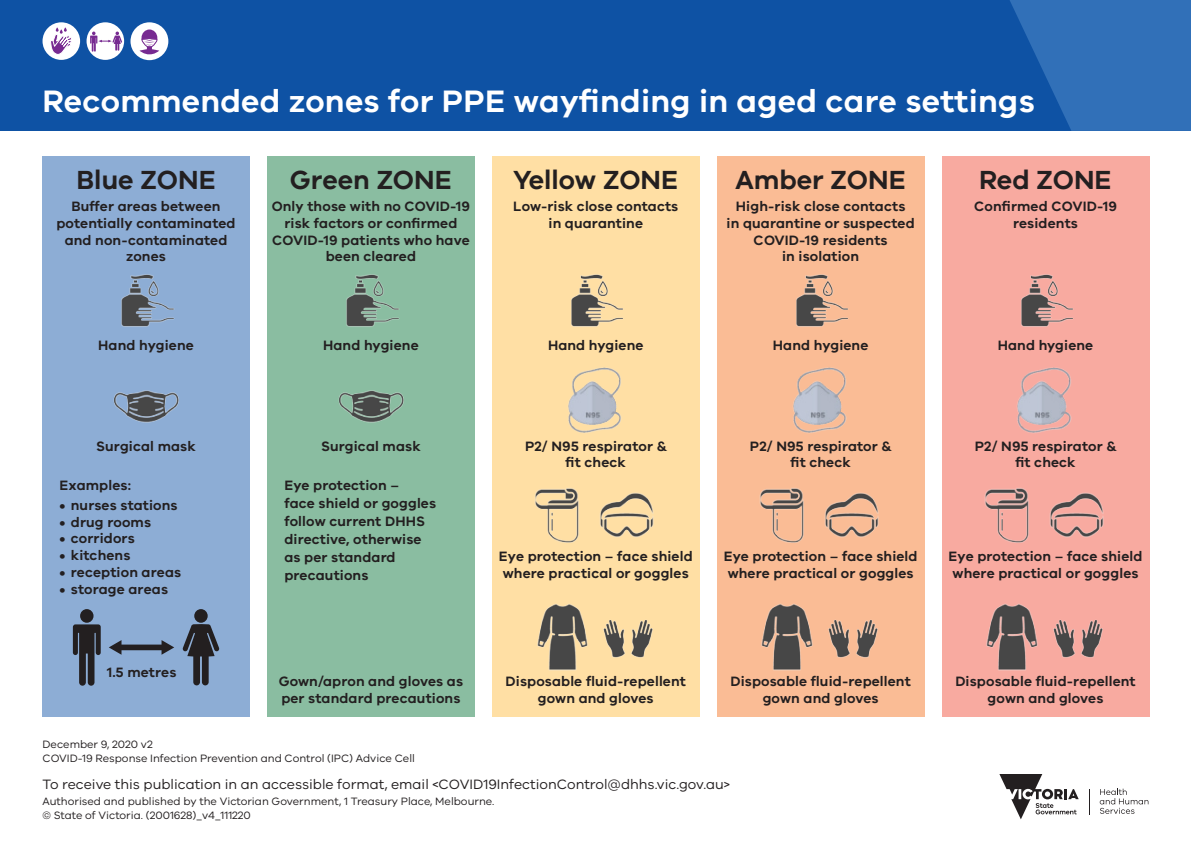
<style>
.page{position:relative;width:1191px;height:842px;background:#fff}
.page>*{position:absolute;margin:0;border:0;box-sizing:border-box;transform-origin:0 0}
.Heading_1_Masthead{font:600 32px "VIC";letter-spacing:.01em;color:#fff}
.Heading_1_Text_Optio{font:600 27px "VIC";color:#231f20}
.Heading_2_Text{font:600 14px/16.8px "VIC";letter-spacing:.01em;color:#231f20;text-align:center}
.Body_Copy{font:14px "VIC";color:#231f20}
.Body_Copy-2{font:11px "VIC";color:#231f20}
</style>
<div class="page">
<div style="left:43px;top:156px;width:206px;height:561px;background:#8dadd5"></div>
<div style="left:267px;top:156px;width:207px;height:561px;background:#8abda1"></div>
<div style="left:492px;top:156px;width:207px;height:561px;background:#ffdfa4"></div>
<div style="left:717px;top:156px;width:207px;height:561px;background:#fabc95"></div>
<div style="left:942px;top:156px;width:207px;height:561px;background:#f8aaa0"></div>
<div style="left:0;top:0;width:1191px;height:131px;background:#0e52a4"></div>
<svg style="left:999px;top:774px;width:79px;height:45px"></svg>
<svg style="left:1089px;top:789px;width:1px;height:25px"></svg>
<svg style="left:1099px;top:789px;width:49px;height:25px"></svg>
<div style="left:130px;top:22px;width:38px;height:38px;background:#fff;border-radius:50%"></div>
<svg style="left:139px;top:30px;width:20px;height:25px"></svg>
<div style="left:87px;top:22px;width:37px;height:38px;background:#fff;border-radius:50%"></div>
<svg style="left:90px;top:32px;width:32px;height:20px"></svg>
<div style="left:43px;top:22px;width:37px;height:38px;background:#fff;border-radius:50%"></div>
<svg style="left:50px;top:27px;width:22px;height:28px"></svg>
<svg style="left:1010px;top:0;width:181px;height:131px"></svg>
<img style="left:121px;top:274px;width:54px;height:53px">
<img style="left:346px;top:274px;width:54px;height:53px">
<img style="left:571px;top:274px;width:52px;height:53px">
<img style="left:796px;top:274px;width:53px;height:53px">
<img style="left:1021px;top:274px;width:52px;height:53px">
<img style="left:113px;top:390px;width:66px;height:33px">
<img style="left:338px;top:390px;width:66px;height:33px">
<img style="left:568px;top:367px;width:54px;height:66px">
<img style="left:793px;top:367px;width:54px;height:66px">
<img style="left:1017px;top:367px;width:55px;height:66px">
<img style="left:600px;top:493px;width:54px;height:45px">
<img style="left:535px;top:488px;width:44px;height:55px">
<img style="left:825px;top:492px;width:54px;height:46px">
<img style="left:759px;top:488px;width:45px;height:55px">
<img style="left:1050px;top:492px;width:54px;height:46px">
<img style="left:985px;top:488px;width:44px;height:55px">
<img style="left:603px;top:620px;width:50px;height:38px">
<img style="left:537px;top:604px;width:51px;height:67px">
<img style="left:828px;top:620px;width:50px;height:38px">
<img style="left:761px;top:604px;width:52px;height:67px">
<img style="left:1053px;top:620px;width:50px;height:38px">
<img style="left:986px;top:604px;width:52px;height:67px">
<svg style="left:182px;top:609px;width:37px;height:76px"></svg>
<svg style="left:73px;top:609px;width:28px;height:77px"></svg>
<div style="left:119px;top:644px;width:45px;height:6px;background:#231f20"></div>
<svg style="left:109px;top:640px;width:12px;height:15px"></svg>
<svg style="left:161px;top:640px;width:13px;height:15px"></svg>
<h1 class="Heading_1_Masthead" style="left:43px;top:82px;width:993px">Recommended zones for PPE wayfinding in aged care settings</h1>
<h1 class="Heading_1_Text_Optio" style="left:76px;top:163px;width:141px">Blue ZONE</h1>
<h2 class="Heading_2_Text" style="left:56px;top:198px;width:181px">Buffer areas between potentially contaminated and non-contaminated zones</h2>
<h2 class="Heading_2_Text" style="left:98px;top:336px;width:97px">Hand hygiene</h2>
<h1 class="Heading_1_Text_Optio" style="left:290px;top:163px;width:163px">Green ZONE</h1>
<h2 class="Heading_2_Text" style="left:272px;top:198px;width:200px">Only those with no COVID-19 risk factors or confirmed<br>COVID-19 patients who have been cleared</h2>
<h1 class="Heading_1_Text_Optio" style="left:513px;top:163px;width:166px">Yellow ZONE</h1>
<h2 class="Heading_2_Text" style="left:513px;top:198px;width:167px">Low-risk close contacts in quarantine</h2>
<h1 class="Heading_1_Text_Optio" style="left:735px;top:163px;width:172px">Amber ZONE</h1>
<h2 class="Heading_2_Text" style="left:726px;top:198px;width:189px">High-risk close contacts<br>in quarantine or suspected<br>COVID-19 residents<br>in isolation</h2>
<h1 class="Heading_1_Text_Optio" style="left:979px;top:163px;width:134px">Red ZONE</h1>
<h2 class="Heading_2_Text" style="left:974px;top:198px;width:144px">Confirmed COVID-19 residents</h2>
<h2 class="Heading_2_Text" style="left:323px;top:336px;width:97px">Hand hygiene</h2>
<h2 class="Heading_2_Text" style="left:548px;top:336px;width:97px">Hand hygiene</h2>
<h2 class="Heading_2_Text" style="left:773px;top:336px;width:97px">Hand hygiene</h2>
<h2 class="Heading_2_Text" style="left:997px;top:336px;width:97px">Hand hygiene</h2>
<h2 class="Heading_2_Text" style="left:96px;top:437px;width:101px">Surgical mask</h2>
<h2 class="Heading_2_Text" style="left:321px;top:437px;width:101px">Surgical mask</h2>
<h2 class="Heading_2_Text" style="left:525px;top:437px;width:143px">P2/ N95 respirator &amp; fit check</h2>
<h2 class="Heading_2_Text" style="left:60px;top:477px;width:73px">Examples:</h2>
<h2 class="Heading_2_Text" style="left:60px;top:496px;width:120px">• nurses stations</h2>
<h2 class="Heading_2_Text" style="left:60px;top:513px;width:93px">• drug rooms</h2>
<h2 class="Heading_2_Text" style="left:60px;top:530px;width:77px">• corridors</h2>
<h2 class="Heading_2_Text" style="left:60px;top:547px;width:72px">• kitchens</h2>
<h2 class="Heading_2_Text" style="left:60px;top:563px;width:123px">• reception areas</h2>
<h2 class="Heading_2_Text" style="left:60px;top:580px;width:110px">• storage areas</h2>
<h2 class="Heading_2_Text" style="left:284px;top:476px;width:153px;line-height:18px;text-align:left">Eye protection –<br>face shield or goggles follow current DHHS directive, otherwise as per standard precautions</h2>
<h2 class="Heading_2_Text" style="left:499px;top:548px;width:195px;text-align:left">Eye protection – face shield where practical or goggles</h2>
<h2 class="Heading_2_Text" style="left:750px;top:437px;width:143px">P2/ N95 respirator &amp; fit check</h2>
<h2 class="Heading_2_Text" style="left:974px;top:437px;width:143px">P2/ N95 respirator &amp; fit check</h2>
<h2 class="Heading_2_Text" style="left:723px;top:548px;width:195px;text-align:left">Eye protection – face shield where practical or goggles</h2>
<h2 class="Heading_2_Text" style="left:948px;top:548px;width:195px;text-align:left">Eye protection – face shield where practical or goggles</h2>
<h2 class="Heading_2_Text" style="left:107px;top:663px;width:71px">1.5 metres</h2>
<h2 class="Heading_2_Text" style="left:279px;top:672px;width:186px;text-align:left">Gown/apron and gloves as per standard precautions</h2>
<h2 class="Heading_2_Text" style="left:730px;top:672px;width:182px">Disposable fluid-repellent gown and gloves</h2>
<h2 class="Heading_2_Text" style="left:955px;top:672px;width:182px">Disposable fluid-repellent gown and gloves</h2>
<h2 class="Heading_2_Text" style="left:505px;top:672px;width:182px">Disposable fluid-repellent gown and gloves</h2>
<p class="Body_Copy-2" style="left:43px;top:737px;width:112px">December 9, 2020 v2</p>
<p class="Body_Copy-2" style="left:43px;top:751px;width:374px">COVID-19 Response Infection Prevention and Control (IPC) Advice Cell</p>
<p class="Body_Copy" style="left:43px;top:775px;width:689px">To receive this publication in an accessible format, email &lt;COVID19InfectionControl@dhhs.vic.gov.au&gt;</p>
<p class="Body_Copy-2" style="left:43px;top:795px;width:453px">Authorised and published by the Victorian Government, 1 Treasury Place, Melbourne.</p>
<p class="Body_Copy-2" style="left:43px;top:809px;width:210px">© State of Victoria. (2001628)_v4_111220</p>
</div>
